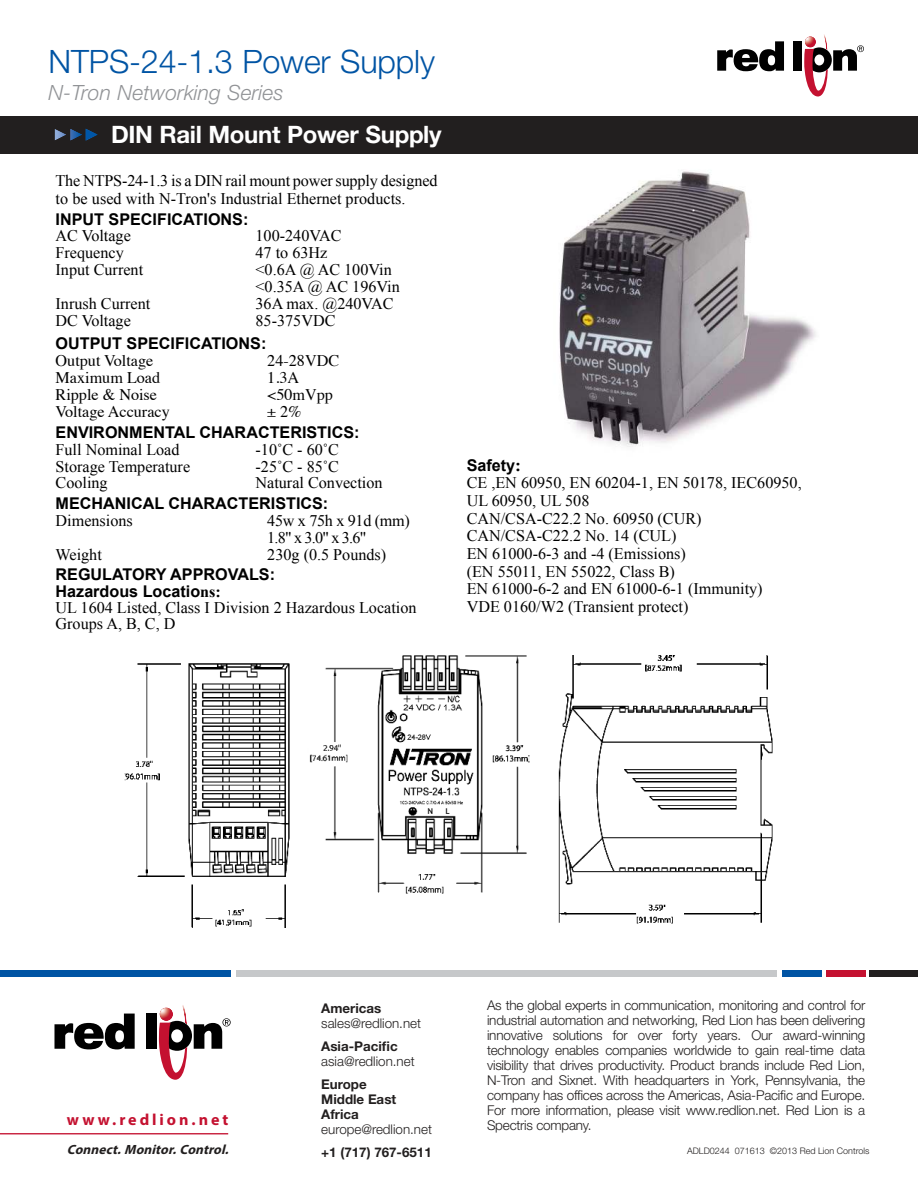
<style>
.page{position:relative;width:918px;height:1188px;background:#fff}
.page>*{position:absolute;margin:0;border:0;box-sizing:border-box;transform-origin:0 0}
.t1{font:300 32.25px "Helvetica Neue LT Std";letter-spacing:-.005em;color:#0054a4}
.t2{font:700 24px "Helvetica Neue LT Std";letter-spacing:-.015em;color:#fff}
.t3{font:italic 300 21px "Helvetica Neue LT Std";letter-spacing:.005em;color:#919396}
.t4{font:16.2px/17.7px "Times New Roman";color:#000}
.t5{font:700 16.2px/16.2px "Arial";color:#000}
.t6{font:16.2px "Times";color:#000}
.t7{font:16.2px/17px "Times New Roman";letter-spacing:-.02em;color:#000}
.t8{font:700 16.05px "Myriad Pro";letter-spacing:.185em;color:#c41130}
.t9{font:300 13.5px/15px "Helvetica Neue LT Std";letter-spacing:-.015em;color:#221f1f;text-align:justify}
.t10{font:700 13.35px/15px "Helvetica Neue LT Std";color:#221f1f}
.t11{font:300 13.35px "Helvetica Neue LT Std";color:#221f1f}
.t12{font:italic 700 13.35px "Myriad Pro";color:#221f1f}
.t13{font:11.7px "Times New Roman";color:#000}
.t14{font:300 9px "Helvetica Neue LT Std";color:#221f1f}
.s1{font-family:"Times New Roman"}
.s2{font-family:"Times New Roman";font-size:17.7px}
</style>
<div class="page">
<div style="left:0;top:116px;width:918px;height:38px;background:#221f1f"></div>
<svg style="left:804px;top:38px;width:60px;height:58px"></svg>
<svg style="left:717px;top:41px;width:67px;height:30px"></svg>
<div style="left:793px;top:41px;width:9px;height:30px;background:#000"></div>
<img style="left:823px;top:34px;width:5px;height:17px">
<svg style="left:54px;top:129px;width:44px;height:12px"></svg>
<img style="left:124px;top:655px;width:649px;height:273px">
<img style="left:559px;top:171px;width:257px;height:276px">
<svg style="left:159px;top:1009px;width:72px;height:71px"></svg>
<svg style="left:54px;top:1014px;width:81px;height:35px"></svg>
<div style="left:146px;top:1014px;width:11px;height:35px;background:#000"></div>
<img style="left:181px;top:1005px;width:6px;height:20px">
<hr style="left:0;top:1133px;width:228px;height:1px;background:#c41130">
<div style="left:236px;top:971px;width:541px;height:6px;background:#c6c8ca"></div>
<div style="left:0;top:970px;width:231px;height:7px;background:#0054a4"></div>
<div style="left:870px;top:970px;width:48px;height:7px;background:#221f1f"></div>
<div style="left:826px;top:971px;width:39px;height:6px;background:#c41130"></div>
<div style="left:782px;top:971px;width:40px;height:6px;background:#0054a4"></div>
<h1 class="t1" style="left:49px;top:49px;width:388px">NTPS-24-1.3 Power Supply</h1>
<p class="t3" style="left:49px;top:84px;width:237px">N-Tron Networking Series</p>
<h2 class="t2" style="left:111px;top:125px;width:332px">DIN Rail Mount Power Supply</h2>
<p class="t4" style="left:56px;top:174px;width:384px">The NTPS-24-1.3 is a DIN rail mount power supply designed to be used with N-Tron's Industrial Ethernet products.</p>
<p class="t5" style="left:56px;top:212px;width:194px">INPUT SPECIFICATIONS:</p>
<p class="t4" style="left:56px;top:229px;width:77px">AC Voltage</p>
<p class="t4" style="left:256px;top:229px;width:87px">100-240VAC</p>
<p class="t4" style="left:56px;top:246px;width:70px">Frequency</p>
<p class="t4" style="left:256px;top:246px;width:73px">47 to 63Hz</p>
<p class="t4" style="left:56px;top:263px;width:89px">Input Current</p>
<p class="t4" style="left:256px;top:263px;width:146px;line-height:17px">&lt;0.6A @ AC 100Vin &lt;0.35A @ AC 196Vin</p>
<p class="t4" style="left:56px;top:296px;width:96px">Inrush Current</p>
<p class="t4" style="left:256px;top:296px;width:140px">36A max. @240VAC</p>
<p class="t4" style="left:56px;top:313px;width:77px">DC Voltage</p>
<p class="t4" style="left:256px;top:313px;width:81px">85-375VDC</p>
<p class="t5" style="left:56px;top:337px;width:212px">OUTPUT SPECIFICATIONS:</p>
<p class="t6" style="left:56px;top:355px;width:99px">Output Voltage</p>
<p class="t6" style="left:267px;top:355px;width:73px">24-28VDC</p>
<p class="t6" style="left:56px;top:372px;width:106px">Maximum Load</p>
<p class="t6" style="left:267px;top:372px;width:33px">1.3A</p>
<p class="t6" style="left:56px;top:389px;width:103px">Ripple &amp; Noise</p>
<p class="t6" style="left:267px;top:389px;width:67px">&lt;50mVpp</p>
<p class="t6" style="left:56px;top:406px;width:116px">Voltage Accuracy</p>
<p class="t6" style="left:267px;top:406px;width:36px">± 2%</p>
<p class="t5" style="left:56px;top:425px;width:305px">ENVIRONMENTAL CHARACTERISTICS:</p>
<p class="t4" style="left:56px;top:442px;width:125px">Full Nominal Load</p>
<p class="t4" style="left:256px;top:442px;width:85px">-10˚C - 60˚C</p>
<p class="t4" style="left:56px;top:459px;width:136px">Storage Temperature</p>
<p class="t4" style="left:256px;top:459px;width:85px">-25˚C - 85˚C</p>
<p class="t4" style="left:56px;top:476px;width:54px">Cooling</p>
<p class="t4" style="left:256px;top:476px;width:129px">Natural Convection</p>
<p class="t5" style="left:56px;top:497px;width:274px">MECHANICAL CHARACTERISTICS:</p>
<p class="t4" style="left:56px;top:513px;width:79px">Dimensions</p>
<p class="t7" style="left:267px;top:514px;width:144px">45w x 75h x 91d (mm)<br>1.8" x 3.0" x 3.6"</p>
<p class="t4" style="left:56px;top:547px;width:48px">Weight</p>
<p class="t4" style="left:267px;top:547px;width:121px">230g (0.5 Pounds)</p>
<p class="t5" style="left:56px;top:568px;width:221px">REGULATORY APPROVALS:<br>Hazardous Locatio<span class="s1">ns:</span></p>
<p class="t4" style="left:56px;top:601px;width:362px;line-height:16.2px">UL 1604 Listed, Class I Division 2 Hazardous Location<br>Groups A, B, C, D</p>
<p class="t5" style="left:467px;top:459px;width:56px">Safety<span class="s2">:</span></p>
<p class="t4" style="left:467px;top:476px;width:337px">CE ,EN 60950, EN 60204-1, EN 50178, IEC60950,<br>UL 60950, UL 508<br>CAN/CSA-C22.2 No. 60950 (CUR)<br>CAN/CSA-C22.2 No. 14 (CUL)<br>EN 61000-6-3 and -4 (Emissions)<br>(EN 55011, EN 55022, Class B)<br>EN 61000-6-2 and EN 61000-6-1 (Immunity)<br>VDE 0160/W2 (Transient protect)</p>
<p class="t9" style="left:487px;top:999px;width:380px">As the global experts in communication, monitoring and control for industrial automation and networking, Red Lion has been delivering innovative solutions for over forty years. Our award-winning technology enables companies worldwide to gain real-time data visibility that drives productivity. Product brands include Red Lion, N-Tron and Sixnet. With headquarters in York, Pennsylvania, the company has offices across the Americas, Asia-Pacific and Europe.<br>For more information, please visit www.redlion.net. Red Lion is a</p>
<p class="t10" style="left:321px;top:1002px;width:62px">Americas</p>
<p class="t11" style="left:321px;top:1018px;width:101px">sales@redlion.net</p>
<p class="t10" style="left:321px;top:1040px;width:78px">Asia-Pacific</p>
<p class="t11" style="left:321px;top:1056px;width:95px">asia@redlion.net</p>
<p class="t10" style="left:321px;top:1078px;width:76px">Europe<br>Middle East<br>Africa</p>
<p class="t11" style="left:321px;top:1124px;width:112px">europe@redlion.net</p>
<p class="t10" style="left:321px;top:1146px;width:112px">+1 (717) 767-6511</p>
<p class="t13" style="left:706px;top:1106px;width:8px">fi</p>
<p class="t8" style="left:67px;top:1110px;width:163px">www.redlion.net</p>
<p class="t9" style="left:487px;top:1119px;width:106px">Spectris company.</p>
<p class="t13" style="left:427px;top:1119px;width:8px">fi</p>
<p class="t12" style="left:67px;top:1142px;width:165px">Connect. Monitor. Control.</p>
<p class="t14" style="left:687px;top:1148px;width:184px">ADLD0244 071613 ©2013 Red Lion Controls</p>
</div>
